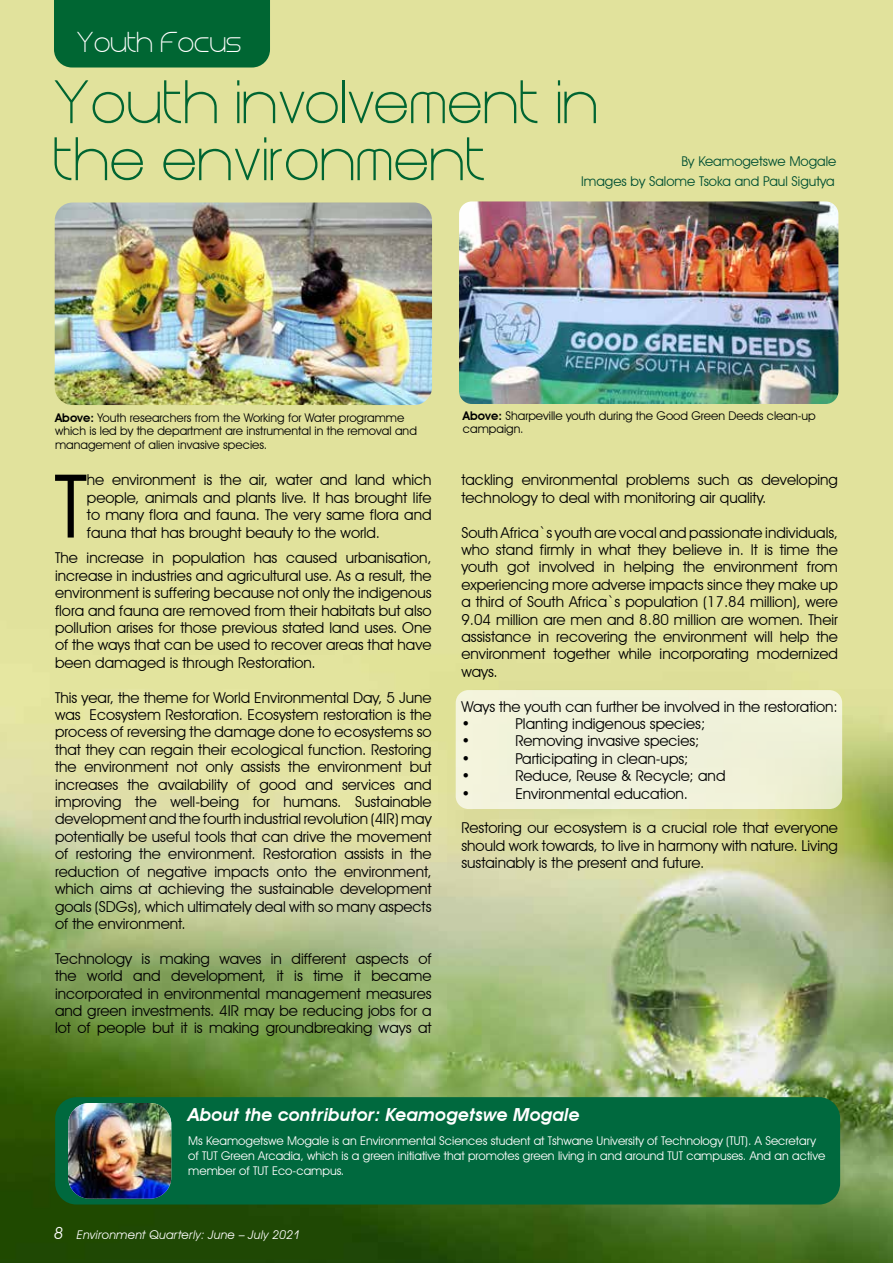
<style>
.page{position:relative;width:893px;height:1263px;background:#fff}
.page>*{position:absolute;margin:0;border:0;box-sizing:border-box;transform-origin:0 0}
.t1{font:88.35px "Avant Garde IT Cby BT";color:#000}
.t2{font:51px/57px "Steiner";letter-spacing:.025em;color:#006532}
.t3{font:24px "Steiner";letter-spacing:.01em;color:#fff}
.t4{font:italic 600 18px "Avant Garde IT Cby BT";letter-spacing:.01em;color:#fff}
.t5{font:15px/17.4px "Avant Garde IT Cby BT";color:#000;text-align:justify}
.t6{font:13.5px "Avant Garde IT Cby BT";color:#004f32}
.t7{font:12px/15px "Avant Garde IT Cby BT";color:#fff}
.t8{font:12px/13.5px "Avant Garde IT Cby BT";color:#000}
.t9{font:italic 12px "Avant Garde IT Cby BT";letter-spacing:.02em;color:#fff}
.s1{font-weight:600}
.s2{font-size:16.5px}
</style>
<div class="page">
<img style="left:0;top:0;width:893px;height:1263px">
<div style="left:54px;top:0;width:216px;height:68px;background:#063"></div>
<div style="left:55px;top:1097px;width:785px;height:107px;background:#00693e;border-radius:21px"></div>
<img style="left:68px;top:1103px;width:103px;height:96px">
<img style="left:55px;top:202px;width:377px;height:203px">
<div style="left:456px;top:690px;width:386px;height:119px;background:#f0f2da;border-radius:13px"></div>
<img style="left:459px;top:201px;width:379px;height:203px">
<h3 class="t3" style="left:77px;top:32px;width:166px">Youth Focus</h3>
<h2 class="t2" style="left:53px;top:82px;width:546px">Youth involvement in the environment</h2>
<p class="t6" style="left:681px;top:153px;width:156px">By Keamogetswe Mogale</p>
<p class="t6" style="left:581px;top:173px;width:255px">Images by Salome Tsoka and Paul Sigutya</p>
<p class="t8" style="left:55px;top:411px;width:363px"><span class="s1">Above:</span> Youth researchers from the Working for Water programme which is led by the department are instrumental in the removal and management of alien invasive species.</p>
<h1 class="t1" style="left:55px;top:452px;width:34px">T</h1>
<p class="t5" style="left:87px;top:471px;width:346px">he environment is the air, water and land which people, animals and plants live. It has brought life to many flora and fauna. The very same flora and fauna that has brought beauty to the world.</p>
<p class="t5" style="left:55px;top:549px;width:378px">The increase in population has caused urbanisation, increase in industries and agricultural use. As a result, the environment is suffering because not only the indigenous flora and fauna are removed from their habitats but also pollution arises for those previous stated land uses. One of the ways that can be used to recover areas that have been damaged is through Restoration.</p>
<p class="t5" style="left:55px;top:688px;width:378px">This year, the theme for World Environmental Day, 5 June was Ecosystem Restoration. Ecosystem restoration is the process of reversing the damage done to ecosystems so that they can regain their ecological function. Restoring the environment not only assists the environment but increases the availability of good and services and improving the well-being for humans. Sustainable development and the fourth industrial revolution (4IR) may potentially be useful tools that can drive the movement of restoring the environment. Restoration assists in the reduction of negative impacts onto the environment, which aims at achieving the sustainable development goals (SDGs), which ultimately deal with so many aspects of the environment.</p>
<p class="t5" style="left:55px;top:949px;width:378px">Technology is making waves in different aspects of the world and development, it is time it became incorporated in environmental management measures and green investments. 4IR may be reducing jobs for a lot of people but it is making groundbreaking ways at</p>
<p class="t8" style="left:463px;top:409px;width:354px"><span class="s1">Above:</span> Sharpeville youth during the Good Green Deeds clean-up campaign.</p>
<p class="t5" style="left:461px;top:471px;width:378px">tackling environmental problems such as developing technology to deal with monitoring air quality.</p>
<p class="t5" style="left:461px;top:523px;width:378px">South Africa`s youth are vocal and passionate individuals, who stand firmly in what they believe in. It is time the youth got involved in helping the environment from experiencing more adverse impacts since they make up a third of South Africa`s population (17.84 million), were 9.04 million are men and 8.80 million are women. Their assistance in recovering the environment will help the environment together while incorporating modernized ways.</p>
<p class="t5" style="left:461px;top:697px;width:378px">Ways the youth can further be involved in the restoration: •</p>
<p class="t5" style="left:515px;top:715px;width:191px">Planting indigenous species;</p>
<p class="t5" style="left:461px;top:732px;width:10px">•</p>
<p class="t5" style="left:515px;top:732px;width:186px">Removing invasive species;</p>
<p class="t5" style="left:461px;top:750px;width:10px">•</p>
<p class="t5" style="left:515px;top:750px;width:175px">Participating in clean-ups;</p>
<p class="t5" style="left:461px;top:767px;width:10px">•</p>
<p class="t5" style="left:515px;top:767px;width:212px">Reduce, Reuse &amp; Recycle; and</p>
<p class="t5" style="left:461px;top:784px;width:10px">•</p>
<p class="t5" style="left:515px;top:784px;width:174px">Environmental education.</p>
<p class="t5" style="left:461px;top:819px;width:378px">Restoring our ecosystem is a crucial role that everyone should work towards, to live in harmony with nature. Living sustainably is the present and future.</p>
<p class="t4" style="left:188px;top:1104px;width:393px">About the contributor: Keamogetswe Mogale</p>
<p class="t7" style="left:188px;top:1133px;width:639px">Ms Keamogetswe Mogale is an Environmental Sciences student at Tshwane University of Technology (TUT). A Secretary of TUT Green Arcadia, which is a green initiative that promotes green living in and around TUT campuses. And an active member of TUT Eco-campus.</p>
<p class="t9" style="left:54px;top:1227px;width:248px"><span class="s2">8</span> Environment Quarterly: June – July 2021</p>
</div>
